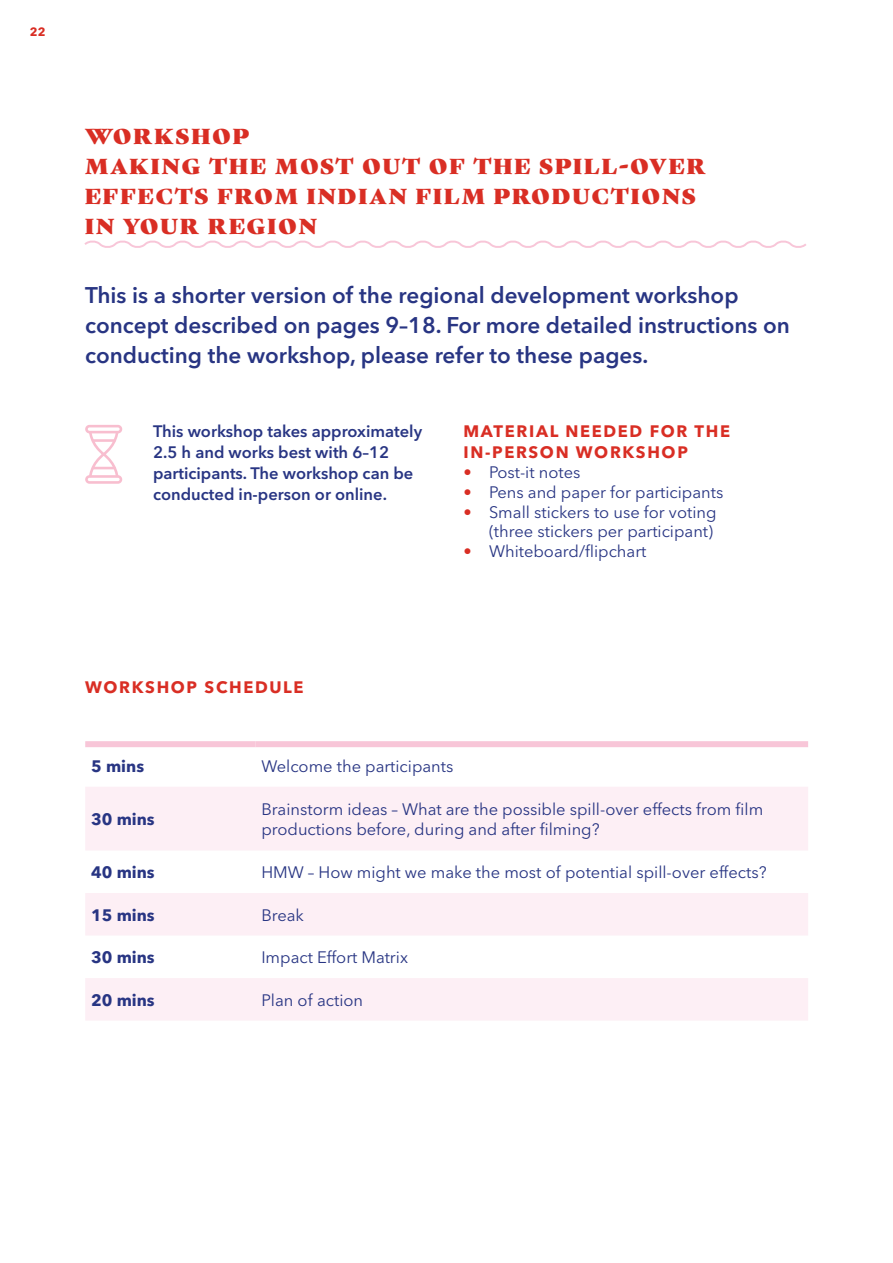
<style>
.page{position:relative;width:893px;height:1263px;background:#fff}
.page>*{position:absolute;margin:0;border:0;box-sizing:border-box;transform-origin:0 0}
.Intro{font:600 22.5px/30px "Avenir Next LT Pro";color:#283583}
.t1{font:21px/30px "Gastromond";letter-spacing:.1em;color:#d92e24}
.t2{font:16.5px/19.8px "Avenir Next LT Pro";color:#283583;text-align:right}
.Intro-2{font:600 16.5px/21px "Avenir Next LT Pro";color:#283583}
.H3{font:700 16.5px/21px "Avenir Next LT Pro";letter-spacing:.1em;color:#d92e24}
.t3{font:700 16.5px "Avenir Next LT Pro";color:#283583}
.t4{font:700 12px "Avenir Next LT Pro";color:#d92e24}
.s1{color:#d92e24}
</style>
<div class="page">
<svg style="left:85px;top:787px;width:723px;height:233px;fill:#fdeff5"></svg>
<div style="left:85px;top:741px;width:170px;height:6px;background:#f8c6d8"></div>
<div style="left:255px;top:741px;width:553px;height:6px;background:#f8c6d8"></div>
<svg style="left:84px;top:240px;width:722px;height:8px"></svg>
<div style="left:85px;top:425px;width:37px;height:8px;border:3px solid #f8becf;border-radius:3px"></div>
<div style="left:85px;top:475px;width:37px;height:9px;border:3px solid #f8becf;border-radius:3px"></div>
<svg style="left:87px;top:430px;width:33px;height:49px"></svg>
<hr style="left:93px;top:467px;width:21px;height:2px;background:#f8becf">
<p class="t4" style="left:30px;top:24px;width:17px">22</p>
<h2 class="t1" style="left:85px;top:119px;width:622px">WORKSHOP<br>MAKING THE MOST OUT OF THE SPILL-OVER<br>EFFECTS FROM INDIAN FILM PRODUCTIONS<br>IN YOUR REGION</h2>
<p class="Intro" style="left:85px;top:280px;width:706px">This is a shorter version of the regional development workshop concept described on pages 9–18. For more detailed instructions on conducting the workshop, please refer to these pages.</p>
<p class="Intro-2" style="left:153px;top:421px;width:271px">This workshop takes approximately<br>2.5 h and works best with 6–12 participants. The workshop can be conducted in-person or online.</p>
<h3 class="H3" style="left:463px;top:421px;width:268px">MATERIAL NEEDED FOR THE<br>IN-PERSON WORKSHOP</h3>
<p class="t2" style="left:463px;top:462px;width:118px"><span class="s1">•</span> Post-it notes</p>
<p class="t2" style="left:463px;top:482px;width:261px"><span class="s1">•</span> Pens and paper for participants</p>
<p class="t2" style="left:463px;top:502px;width:254px"><span class="s1">•</span> Small stickers to use for voting (three stickers per participant)</p>
<p class="t2" style="left:463px;top:541px;width:184px"><span class="s1">•</span> Whiteboard/flipchart</p>
<h3 class="H3" style="left:85px;top:676px;width:220px">WORKSHOP SCHEDULE</h3>
<p class="t3" style="left:91px;top:756px;width:54px">5 mins</p>
<p class="t2" style="left:261px;top:756px;width:194px">Welcome the participants</p>
<p class="t3" style="left:91px;top:809px;width:65px">30 mins</p>
<p class="t2" style="left:261px;top:799px;width:503px;text-align:left">Brainstorm ideas – What are the possible spill-over effects from film productions before, during and after filming?</p>
<p class="t3" style="left:91px;top:862px;width:65px">40 mins</p>
<p class="t2" style="left:261px;top:862px;width:507px">HMW – How might we make the most of potential spill-over effects?</p>
<p class="t3" style="left:91px;top:905px;width:65px">15 mins</p>
<p class="t2" style="left:261px;top:905px;width:44px">Break</p>
<p class="t3" style="left:91px;top:947px;width:65px">30 mins</p>
<p class="t2" style="left:261px;top:947px;width:148px">Impact Effort Matrix</p>
<p class="t3" style="left:91px;top:990px;width:65px">20 mins</p>
<p class="t2" style="left:261px;top:990px;width:103px">Plan of action</p>
</div>
